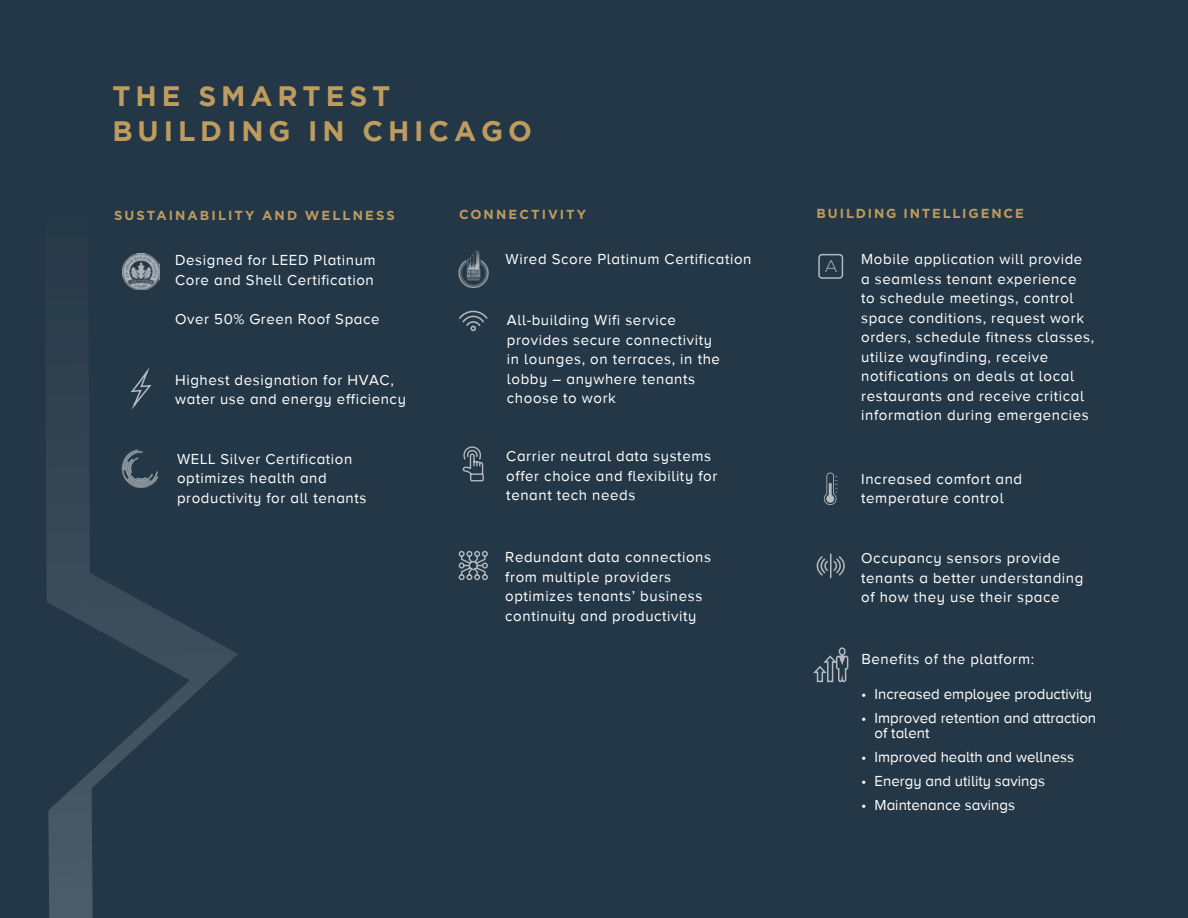
<style>
.page{position:relative;width:1188px;height:918px;background:#fff}
.page>*{position:absolute;margin:0;border:0;box-sizing:border-box;transform-origin:0 0}
.t1{font:700 28.05px/34.3px "Gotham";letter-spacing:.175em;color:#be9b5f}
.t2{font:300 16.95px "Gotham";color:#fff}
.t3{font:15px/19.5px "Proxima NW01 Alt Reg";letter-spacing:.04em;color:#fff}
.t4{font:15px/15px "Proxima NW01 Alt Reg";color:#fff}
.t5{font:700 13.05px "Gotham";letter-spacing:.15em;color:#be9b5f}
</style>
<div class="page">
<div style="left:0;top:0;width:1188px;height:917px;background:#243746"></div>
<svg style="left:44px;top:263px;width:194px;height:655px"></svg>
<svg style="left:459px;top:311px;width:29px;height:20px"></svg>
<svg style="left:458px;top:550px;width:30px;height:31px"></svg>
<svg style="left:462px;top:446px;width:22px;height:36px"></svg>
<div style="left:818px;top:254px;width:25px;height:25px;border:2px solid #fff;border-radius:3px"></div>
<svg style="left:823px;top:472px;width:15px;height:33px"></svg>
<svg style="left:816px;top:553px;width:29px;height:25px"></svg>
<svg style="left:813px;top:647px;width:36px;height:36px"></svg>
<img style="left:123px;top:253px;width:36px;height:37px">
<img style="left:117px;top:447px;width:48px;height:42px">
<svg style="left:129px;top:365px;width:24px;height:46px"></svg>
<img style="left:458px;top:250px;width:31px;height:37px">
<h1 class="t1" style="left:113px;top:78px;width:421px">THE SMARTEST<br>BUILDING IN CHICAGO</h1>
<p class="t5" style="left:114px;top:208px;width:282px">SUSTAINABILITY AND WELLNESS</p>
<p class="t5" style="left:459px;top:206px;width:129px">CONNECTIVITY</p>
<p class="t3" style="left:175px;top:250px;width:202px">Designed for LEED Platinum<br>Core and Shell Certification</p>
<p class="t3" style="left:175px;top:309px;width:206px">Over 50% Green Roof Space</p>
<p class="t3" style="left:175px;top:370px;width:232px">Highest designation for HVAC, water use and energy efficiency</p>
<p class="t3" style="left:177px;top:449px;width:191px">WELL Silver Certification optimizes health and productivity for all tenants</p>
<p class="t3" style="left:506px;top:250px;width:247px">Wired Score Platinum Certification</p>
<p class="t3" style="left:507px;top:310px;width:215px">All-building Wifi service provides secure connectivity in lounges, on terraces, in the lobby – anywhere tenants choose to work</p>
<p class="t3" style="left:506px;top:446px;width:213px">Carrier neutral data systems offer choice and flexibility for tenant tech needs</p>
<p class="t3" style="left:505px;top:547px;width:207px">Redundant data connections from multiple providers optimizes tenants’ business continuity and productivity</p>
<p class="t5" style="left:817px;top:206px;width:209px">BUILDING INTELLIGENCE</p>
<p class="t3" style="left:861px;top:250px;width:234px">Mobile application will provide a seamless tenant experience<br>to schedule meetings, control space conditions, request work orders, schedule fitness classes, utilize wayfinding, receive notifications on deals at local restaurants and receive critical information during emergencies</p>
<p class="t2" style="left:824px;top:257px;width:15px">A</p>
<p class="t3" style="left:861px;top:469px;width:163px">Increased comfort and temperature control</p>
<p class="t3" style="left:861px;top:548px;width:224px">Occupancy sensors provide tenants a better understanding of how they use their space</p>
<p class="t3" style="left:862px;top:649px;width:174px">Benefits of the platform:</p>
<p class="t4" style="left:861px;top:687px;width:233px">• Increased employee productivity</p>
<p class="t4" style="left:875px;top:711px;width:223px;text-indent:-14px">• Improved retention and attraction of talent</p>
<p class="t4" style="left:861px;top:750px;width:215px">• Improved health and wellness</p>
<p class="t4" style="left:861px;top:774px;width:186px">• Energy and utility savings</p>
<p class="t4" style="left:861px;top:798px;width:155px">• Maintenance savings</p>
</div>
